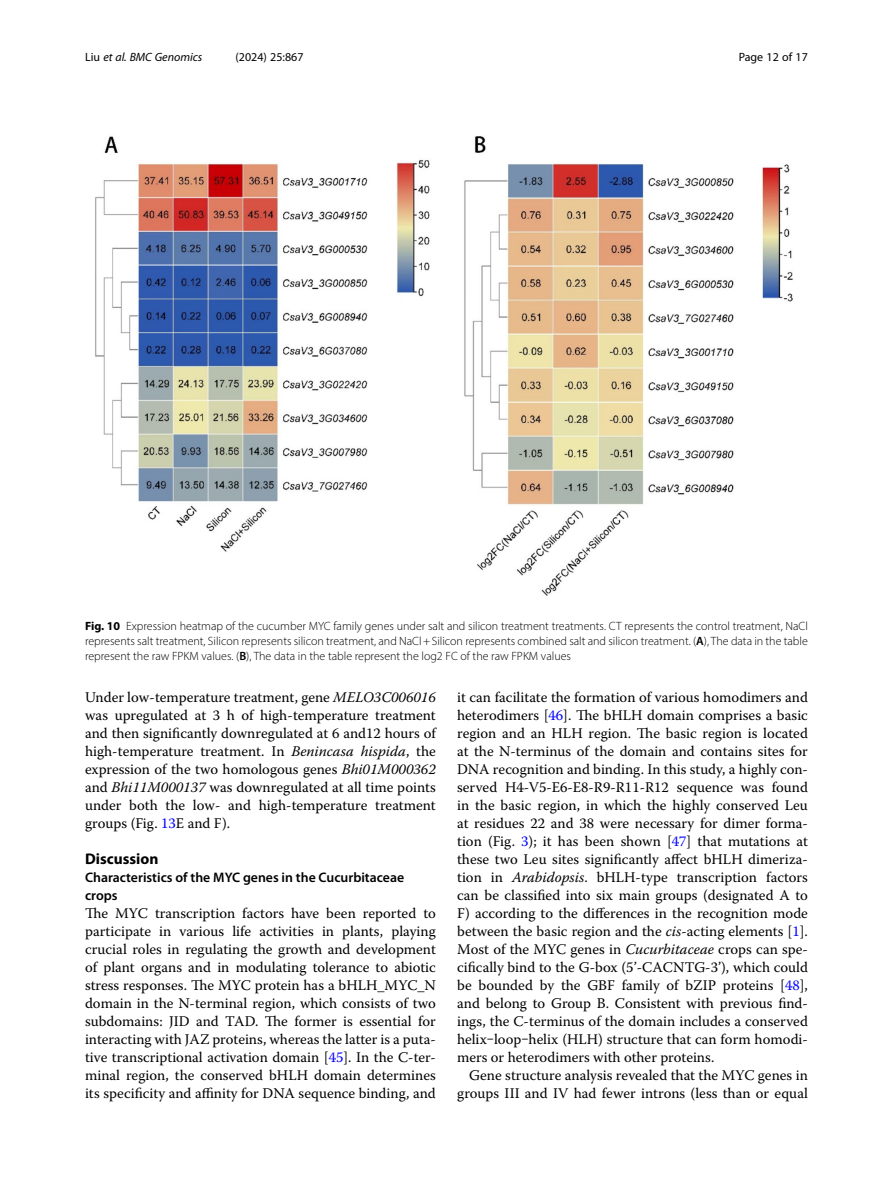
<style>
.page{position:relative;width:893px;height:1191px;background:#fff}
.page>*{position:absolute;margin:0;border:0;box-sizing:border-box;transform-origin:0 0}
.Head_1{font:700 15.45px "Myriad Pro";color:#000}
.Body_Text{font:14.7px/18px "Warnock Pro";color:#000;text-align:justify}
.Body_Text_Indent{font:14.7px/18px "Warnock Pro";color:#000;text-align:right}
.Head_2_After_1{font:600 13.8px/18px "Myriad Pro";color:#000}
.Figure_Caption{font:300 12px/15px "Myriad Pro";color:#000;text-align:justify}
.t1{font:12px "Myriad Pro";color:#000}
.t2{font:italic 12px "Myriad Pro";color:#000}
.s1{font-style:normal}
.s2{font-weight:700}
.s3{font-weight:600}
.s4{font-style:italic}
.s5{color:#00f}
</style>
<div class="page">
<img style="left:95px;top:136px;width:698px;height:460px">
<p class="t2" style="left:85px;top:50px;width:119px"><span class="s1">Liu</span> et al. BMC Genomics</p>
<p class="t1" style="left:235px;top:50px;width:70px">(2024) 25:867</p>
<p class="t1" style="left:739px;top:50px;width:71px">Page 12 of 17</p>
<p class="Figure_Caption" style="left:85px;top:618px;width:724px"><span class="s2">Fig. 10</span> Expression heatmap of the cucumber MYC family genes under salt and silicon treatment treatments. CT represents the control treatment, NaCl represents salt treatment, Silicon represents silicon treatment, and NaCl+Silicon represents combined salt and silicon treatment. (<span class="s3">A</span>), The data in the table represent the raw FPKM values. (<span class="s3">B</span>), The data in the table represent the log2 FC of the raw FPKM values</p>
<p class="Body_Text" style="left:85px;top:688px;width:352px">Under low-temperature treatment, gene <span class="s4">MELO3C006016 </span>was upregulated at 3 h of high-temperature treatment and then significantly downregulated at 6 and12 hours of high-temperature treatment. In <span class="s4">Benincasa hispida</span>, the expression of the two homologous genes <span class="s4">Bhi01M000362 </span>and <span class="s4">Bhi11M000137</span> was downregulated at all time points under both the low- and high-temperature treatment groups (Fig. <span class="s5">13</span>E and F).</p>
<p class="Head_1" style="left:85px;top:849px;width:75px">Discussion</p>
<p class="Head_2_After_1" style="left:85px;top:868px;width:321px">Characteristics of the MYC genes in the Cucurbitaceae crops</p>
<p class="Body_Text" style="left:85px;top:904px;width:352px">The MYC transcription factors have been reported to participate in various life activities in plants, playing crucial roles in regulating the growth and development of plant organs and in modulating tolerance to abiotic stress responses. The MYC protein has a bHLH_MYC_N domain in the N-terminal region, which consists of two subdomains: JID and TAD. The former is essential for interacting with JAZ proteins, whereas the latter is a puta&shy;tive transcriptional activation domain [<span class="s5">45</span>]. In the C-ter&shy;minal region, the conserved bHLH domain determines its specificity and affinity for DNA sequence binding, and</p>
<p class="Body_Text" style="left:457px;top:688px;width:352px">it can facilitate the formation of various homodimers and heterodimers [<span class="s5">46</span>]. The bHLH domain comprises a basic region and an HLH region. The basic region is located at the N-terminus of the domain and contains sites for DNA recognition and binding. In this study, a highly con&shy;served H4-V5-E6-E8-R9-R11-R12 sequence was found in the basic region, in which the highly conserved Leu at residues 22 and 38 were necessary for dimer forma&shy;tion (Fig. <span class="s5">3</span>); it has been shown [<span class="s5">47</span>] that mutations at these two Leu sites significantly affect bHLH dimeriza&shy;tion in <span class="s4">Arabidopsis</span>. bHLH-type transcription factors can be classified into six main groups (designated A to F) according to the differences in the recognition mode between the basic region and the <span class="s4">cis</span>-acting elements [<span class="s5">1</span>].<br>Most of the MYC genes in <span class="s4">Cucurbitaceae</span> crops can spe&shy;cifically bind to the G-box (5’-CACNTG-3’), which could be bounded by the GBF family of bZIP proteins [<span class="s5">48</span>], and belong to Group B. Consistent with previous find&shy;ings, the C-terminus of the domain includes a conserved helix‒loop‒helix (HLH) structure that can form homodi&shy;mers or heterodimers with other proteins.</p>
<p class="Body_Text_Indent" style="left:457px;top:1066px;width:352px">Gene structure analysis revealed that the MYC genes in groups III and IV had fewer introns (less than or equal</p>
</div>
